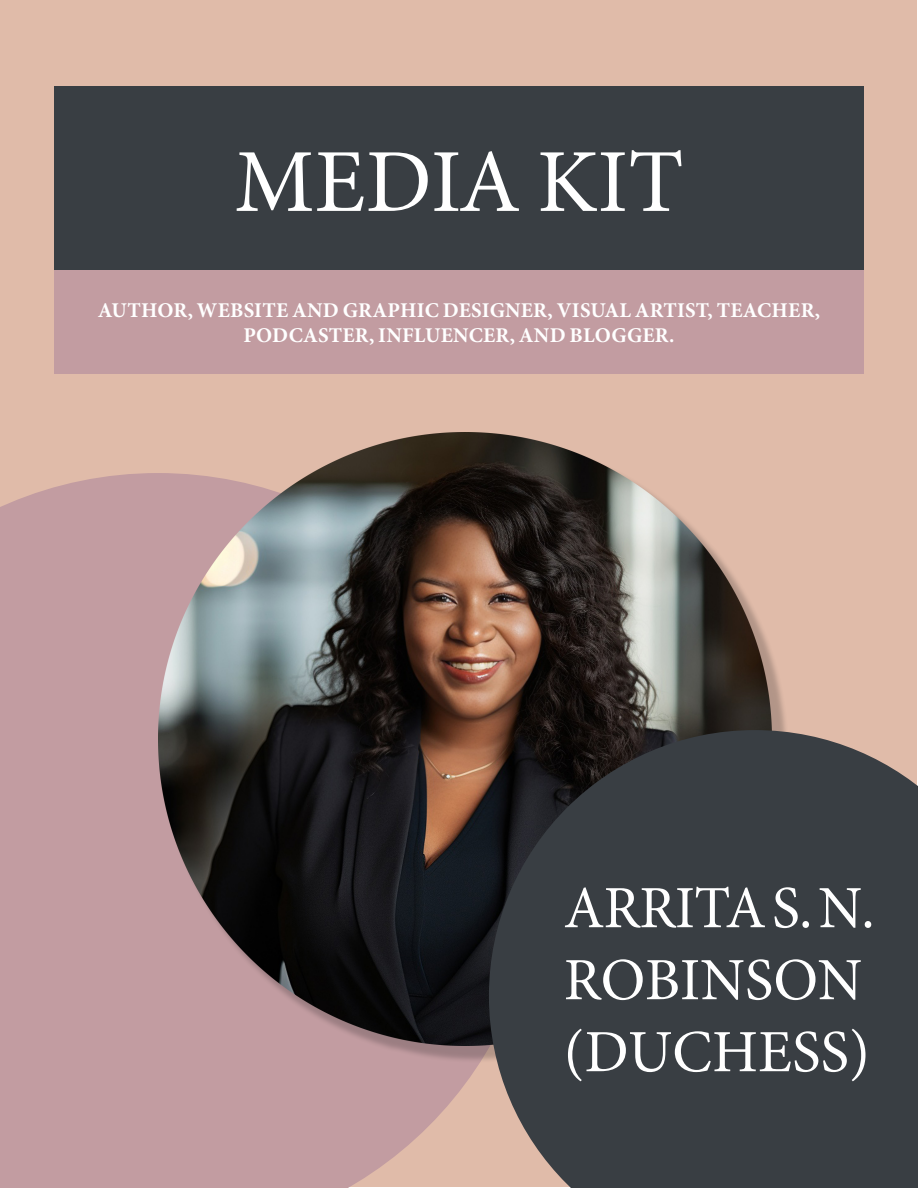
<style>
.page{position:relative;width:918px;height:1188px;background:#fff}
.page>*{position:absolute;margin:0;border:0;box-sizing:border-box;transform-origin:0 0}
.t1{font:90px "Minion Pro";color:#fff}
.t2{font:60px/72px "Minion Pro";letter-spacing:-.005em;color:#fff}
.t3{font:700 21px/25.2px "Minion Pro";letter-spacing:.01em;color:#fff;text-align:center}
</style>
<div class="page">
<div style="left:0;top:1px;width:917px;height:1186px;background:#e0bba9"></div>
<div style="left:0;top:473px;width:480px;height:715px;background:#c29ca1"></div>
<div style="left:161px;top:435px;width:628px;height:628px;background:#231f20;opacity:.24"></div>
<img style="left:158px;top:432px;width:613px;height:613px">
<div style="left:54px;top:86px;width:810px;height:184px;background:#393e43"></div>
<div style="left:54px;top:270px;width:810px;height:104px;background:#c29ca1"></div>
<svg style="left:489px;top:730px;width:429px;height:458px;background:#3d4043"></svg>
<p class="t1" style="left:234px;top:122px;width:451px">MEDIA KIT</p>
<p class="t3" style="left:98px;top:297px;width:724px">AUTHOR, WEBSITE AND GRAPHIC DESIGNER, VISUAL ARTIST, TEACHER,<br>PODCASTER, INFLUENCER, AND BLOGGER.</p>
<p class="t2" style="left:564px;top:872px;width:312px">ARRITA S. N.<br>ROBINSON</p>
<p class="t2" style="left:564px;top:1016px;width:308px">(DUCHESS)</p>
</div>
